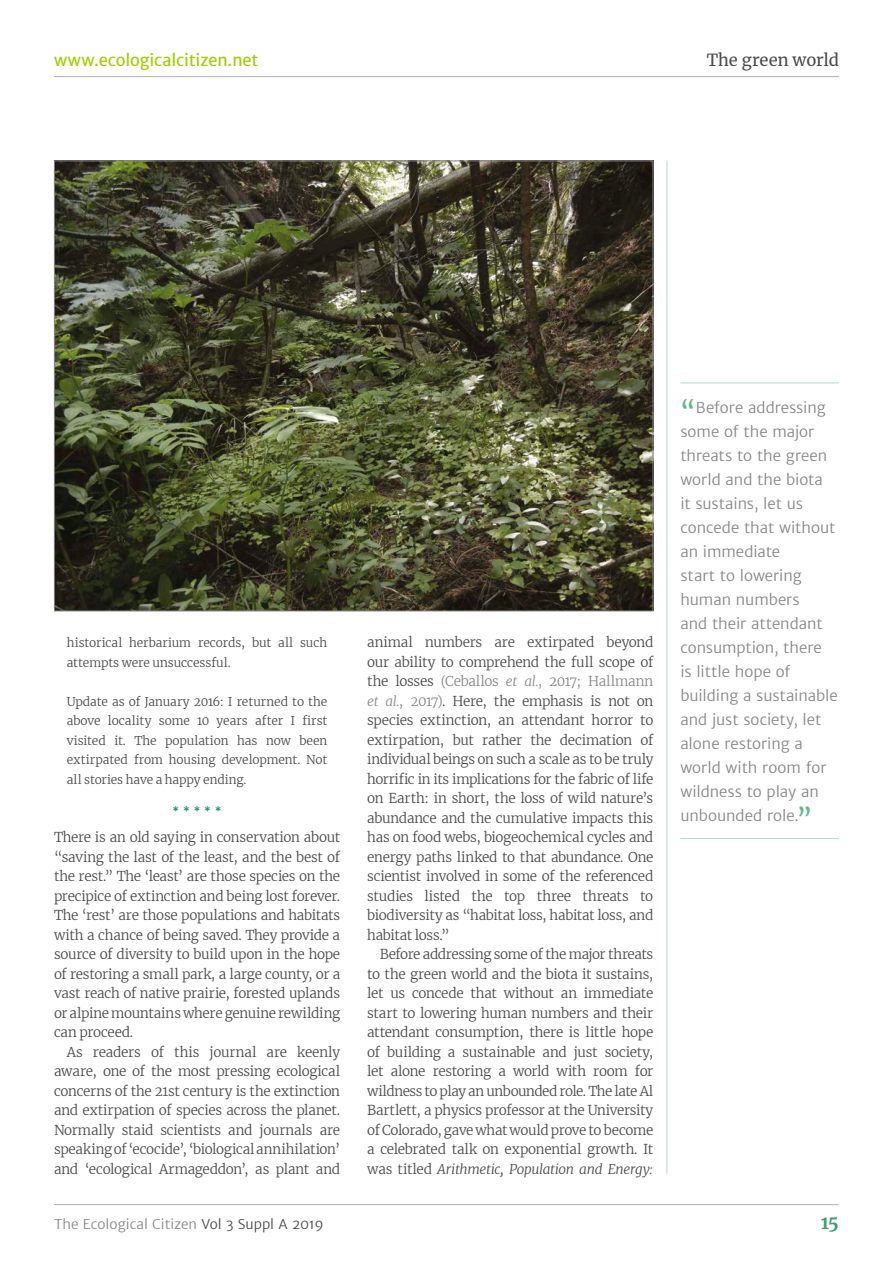
<style>
.page{position:relative;width:893px;height:1263px;background:#fff}
.page>*{position:absolute;margin:0;border:0;box-sizing:border-box;transform-origin:0 0}
.t1{font:700 18px "Merriweather";color:#449c70}
.t2{font:16.5px "Merriweather Sans";letter-spacing:-.005em;color:#a0ce00}
.t3{font:16.5px "Merriweather";letter-spacing:-.005em;color:#4a4a49}
.t4{font:300 15px/24px "Merriweather Sans";color:#878786}
.Indented{font:300 13.5px/19.5px "Merriweather";letter-spacing:-.02em;color:#4a4a49;text-align:justify}
.t5{font:300 13.5px "Merriweather Sans";color:#878786}
.Block_quote{font:300 12px/19.5px "Merriweather";letter-spacing:-.01em;color:#4a4a49}
.Starred_divider{font:700 9.15px "Merriweather Sans";color:#008a57}
.s1{color:#878786}
.s2{font-style:italic;color:#878786}
.s3{font-style:italic}
.s4{font-family:"Merriweather";font-weight:700;font-size:22.5px;color:#64b78c}
.s5{color:#4a4a49}
</style>
<div class="page">
<hr style="left:54px;top:76px;width:785px;height:1px;background:#bbb">
<hr style="left:54px;top:1204px;width:785px;height:1px;background:#bbb">
<hr style="left:666px;top:160px;width:1px;height:1014px;background:#b6dbc5">
<hr style="left:680px;top:383px;width:159px;height:1px;background:#b6dbc5">
<hr style="left:680px;top:838px;width:159px;height:1px;background:#b6dbc5">
<img style="left:56px;top:162px;width:595px;height:447px">
<p class="t2" style="left:54px;top:50px;width:206px">www.ecologicalcitizen.net</p>
<p class="t3" style="left:707px;top:49px;width:134px">The green world</p>
<p class="Block_quote" style="left:67px;top:633px;width:262px">historical herbarium records, but all such attempts were unsuccessful.</p>
<p class="Block_quote" style="left:67px;top:691px;width:262px;text-align:justify">Update as of January 2016: I returned to the above locality some 10 years after I first visited it. The population has now been extirpated from housing development. Not all stories have a happy ending.</p>
<p class="Starred_divider" style="left:173px;top:805px;width:50px">*****</p>
<p class="Indented" style="left:54px;top:827px;width:288px">There is an old saying in conservation about “saving the last of the least, and the best of the rest.” The ‘least’ are those species on the precipice of extinction and being lost forever.<br>The ‘rest’ are those populations and habitats with a chance of being saved. They provide a source of diversity to build upon in the hope of restoring a small park, a large county, or a vast reach of native prairie, forested uplands or alpine mountains where genuine rewilding can proceed.</p>
<p class="Indented" style="left:54px;top:1041px;width:288px;text-indent:13px">As readers of this journal are keenly aware, one of the most pressing ecological concerns of the 21st century is the extinction and extirpation of species across the planet.<br>Normally staid scientists and journals are speaking of ‘ecocide’, ‘biological annihilation’ and ‘ecological Armageddon’, as plant and</p>
<p class="Indented" style="left:367px;top:632px;width:288px">animal numbers are extirpated beyond our ability to comprehend the full scope of the losses <span class="s1">(Ceballos</span> <span class="s2">et al.</span><span class="s1">, 2017; Hallmann </span><span class="s2">et al.</span><span class="s1">, 2017)</span>. Here, the emphasis is not on species extinction, an attendant horror to extirpation, but rather the decimation of individual beings on such a scale as to be truly horrific in its implications for the fabric of life on Earth: in short, the loss of wild nature’s abundance and the cumulative impacts this has on food webs, biogeochemical cycles and energy paths linked to that abundance. One scientist involved in some of the referenced studies listed the top three threats to biodiversity as “habitat loss, habitat loss, and habitat loss.”</p>
<p class="Indented" style="left:367px;top:944px;width:288px;text-indent:13px">Before addressing some of the major threats to the green world and the biota it sustains, let us concede that without an immediate start to lowering human numbers and their attendant consumption, there is little hope of building a sustainable and just society, let alone restoring a world with room for wildness to play an unbounded role. The late Al Bartlett, a physics professor at the University of Colorado, gave what would prove to become a celebrated talk on exponential growth. It was titled <span class="s3">Arithmetic, Population and Energy:</span></p>
<p class="t4" style="left:680px;top:395px;width:159px"><span class="s4">“</span>Before addressing some of the major threats to the green world and the biota<br>it sustains, let us concede that without an immediate<br>start to lowering human numbers<br>and their attendant consumption, there<br>is little hope of building a sustainable and just society, let alone restoring a world with room for wildness to play an unbounded role.<span class="s4">”</span></p>
<p class="t5" style="left:54px;top:1215px;width:271px">The Ecological Citizen <span class="s5">Vol 3 Suppl A 2019</span></p>
<p class="t1" style="left:821px;top:1210px;width:20px">15</p>
</div>
